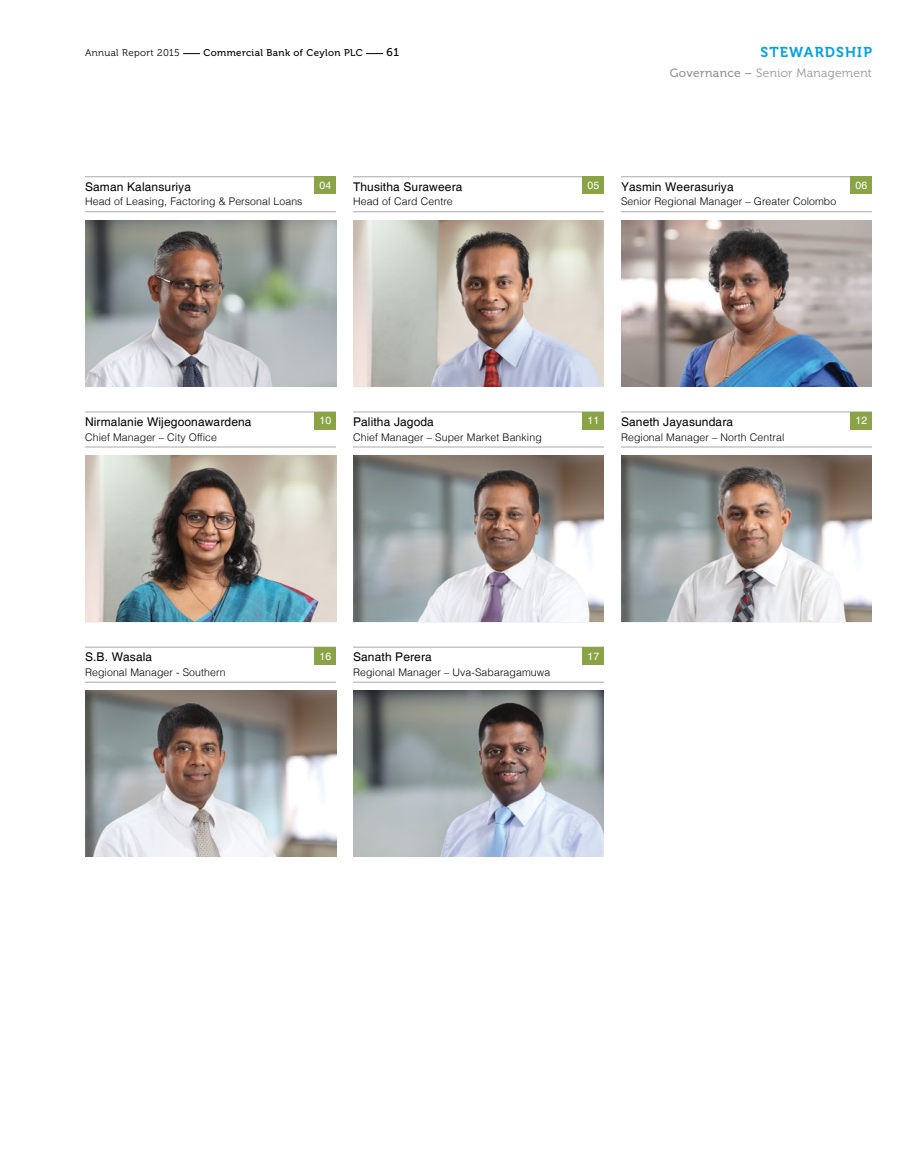
<style>
.page{position:relative;width:923px;height:1170px;background:#fff}
.page>*{position:absolute;margin:0;border:0;box-sizing:border-box;transform-origin:0 0}
.t1{font:14.25px "Museo 700";letter-spacing:.08em;color:#009fe3}
.t2{font:12px "Helvetica";letter-spacing:.01em;color:#000}
.t3{font:12px "Museo 300";letter-spacing:.025em;color:#939598}
.t4{font:11.25px "Museo 500";color:#000}
.t5{font:300 10.5px "Helvetica";letter-spacing:.01em;color:#000}
.t6{font:10.5px "Helvetica";letter-spacing:.02em;color:#fff}
.t7{font:9.75px "Museo 500";letter-spacing:.04em;color:#000}
.t8{font:9.75px "Museo 300";letter-spacing:.04em;color:#000}
.s1{font-family:"Museo 500"}
</style>
<div class="page">
<svg style="left:183px;top:53px;width:17px;height:1px"></svg>
<svg style="left:366px;top:53px;width:17px;height:1px"></svg>
<hr style="left:85px;top:176px;width:251px;height:1px;background:#a7a9ac">
<hr style="left:353px;top:176px;width:251px;height:1px;background:#a7a9ac">
<hr style="left:621px;top:176px;width:251px;height:1px;background:#a7a9ac">
<hr style="left:85px;top:211px;width:251px;height:1px;background:#a7a9ac">
<hr style="left:353px;top:211px;width:251px;height:1px;background:#a7a9ac">
<hr style="left:621px;top:211px;width:251px;height:1px;background:#a7a9ac">
<hr style="left:85px;top:386px;width:251px;height:1px;background:#a7a9ac">
<hr style="left:353px;top:386px;width:251px;height:1px;background:#a7a9ac">
<hr style="left:621px;top:386px;width:251px;height:1px;background:#a7a9ac">
<hr style="left:85px;top:411px;width:251px;height:1px;background:#a7a9ac">
<hr style="left:353px;top:411px;width:251px;height:1px;background:#a7a9ac">
<hr style="left:621px;top:411px;width:251px;height:1px;background:#a7a9ac">
<hr style="left:85px;top:446px;width:251px;height:1px;background:#a7a9ac">
<hr style="left:353px;top:446px;width:251px;height:1px;background:#a7a9ac">
<hr style="left:621px;top:446px;width:251px;height:1px;background:#a7a9ac">
<hr style="left:85px;top:621px;width:251px;height:1px;background:#a7a9ac">
<hr style="left:353px;top:621px;width:251px;height:1px;background:#a7a9ac">
<hr style="left:621px;top:621px;width:251px;height:1px;background:#a7a9ac">
<hr style="left:85px;top:647px;width:251px;height:1px;background:#a7a9ac">
<hr style="left:353px;top:647px;width:251px;height:1px;background:#a7a9ac">
<hr style="left:85px;top:682px;width:251px;height:1px;background:#a7a9ac">
<hr style="left:353px;top:682px;width:251px;height:1px;background:#a7a9ac">
<div style="left:315px;top:177px;width:21px;height:17px;background:#8ba347"></div>
<div style="left:583px;top:177px;width:21px;height:17px;background:#8ba347"></div>
<div style="left:850px;top:177px;width:22px;height:17px;background:#8ba347"></div>
<img style="left:85px;top:220px;width:251px;height:166px">
<img style="left:353px;top:220px;width:251px;height:166px">
<img style="left:621px;top:220px;width:251px;height:166px">
<div style="left:315px;top:412px;width:21px;height:17px;background:#8ba347"></div>
<div style="left:583px;top:412px;width:21px;height:17px;background:#8ba347"></div>
<div style="left:850px;top:412px;width:22px;height:17px;background:#8ba347"></div>
<img style="left:85px;top:455px;width:251px;height:166px">
<img style="left:353px;top:455px;width:251px;height:166px">
<img style="left:621px;top:455px;width:251px;height:166px">
<div style="left:315px;top:647px;width:21px;height:17px;background:#8ba347"></div>
<div style="left:583px;top:647px;width:21px;height:17px;background:#8ba347"></div>
<img style="left:85px;top:690px;width:251px;height:166px">
<img style="left:353px;top:690px;width:251px;height:166px">
<p class="t8" style="left:85px;top:48px;width:96px">Annual Report 2015</p>
<p class="t7" style="left:204px;top:47px;width:160px">Commercial Bank of Ceylon PLC</p>
<p class="t4" style="left:386px;top:46px;width:14px">61</p>
<h1 class="t1" style="left:760px;top:45px;width:113px">STEWARDSHIP</h1>
<p class="t3" style="left:669px;top:66px;width:204px"><span class="s1">Governance –</span> Senior Management</p>
<p class="t2" style="left:85px;top:179px;width:107px">Saman Kalansuriya</p>
<p class="t6" style="left:319px;top:179px;width:13px">04</p>
<p class="t5" style="left:85px;top:193px;width:219px">Head of Leasing, Factoring &amp; Personal Loans</p>
<p class="t2" style="left:353px;top:179px;width:111px">Thusitha Suraweera</p>
<p class="t6" style="left:587px;top:179px;width:13px">05</p>
<p class="t5" style="left:353px;top:193px;width:101px">Head of Card Centre</p>
<p class="t2" style="left:621px;top:179px;width:114px">Yasmin Weerasuriya</p>
<p class="t6" style="left:855px;top:179px;width:13px">06</p>
<p class="t5" style="left:621px;top:193px;width:217px">Senior Regional Manager – Greater Colombo</p>
<p class="t2" style="left:85px;top:414px;width:168px">Nirmalanie Wijegoonawardena</p>
<p class="t6" style="left:319px;top:414px;width:13px">10</p>
<p class="t5" style="left:85px;top:428px;width:133px">Chief Manager – City Office</p>
<p class="t2" style="left:353px;top:414px;width:82px">Palitha Jagoda</p>
<p class="t6" style="left:587px;top:414px;width:13px">11</p>
<p class="t5" style="left:353px;top:428px;width:190px">Chief Manager – Super Market Banking</p>
<p class="t2" style="left:621px;top:414px;width:114px">Saneth Jayasundara</p>
<p class="t6" style="left:855px;top:414px;width:13px">12</p>
<p class="t5" style="left:621px;top:428px;width:165px">Regional Manager – North Central</p>
<p class="t2" style="left:85px;top:650px;width:69px">S.B. Wasala</p>
<p class="t6" style="left:319px;top:650px;width:13px">16</p>
<p class="t5" style="left:85px;top:663px;width:142px">Regional Manager - Southern</p>
<p class="t2" style="left:353px;top:650px;width:80px">Sanath Perera</p>
<p class="t6" style="left:587px;top:650px;width:13px">17</p>
<p class="t5" style="left:353px;top:663px;width:199px">Regional Manager – Uva-Sabaragamuwa</p>
</div>
